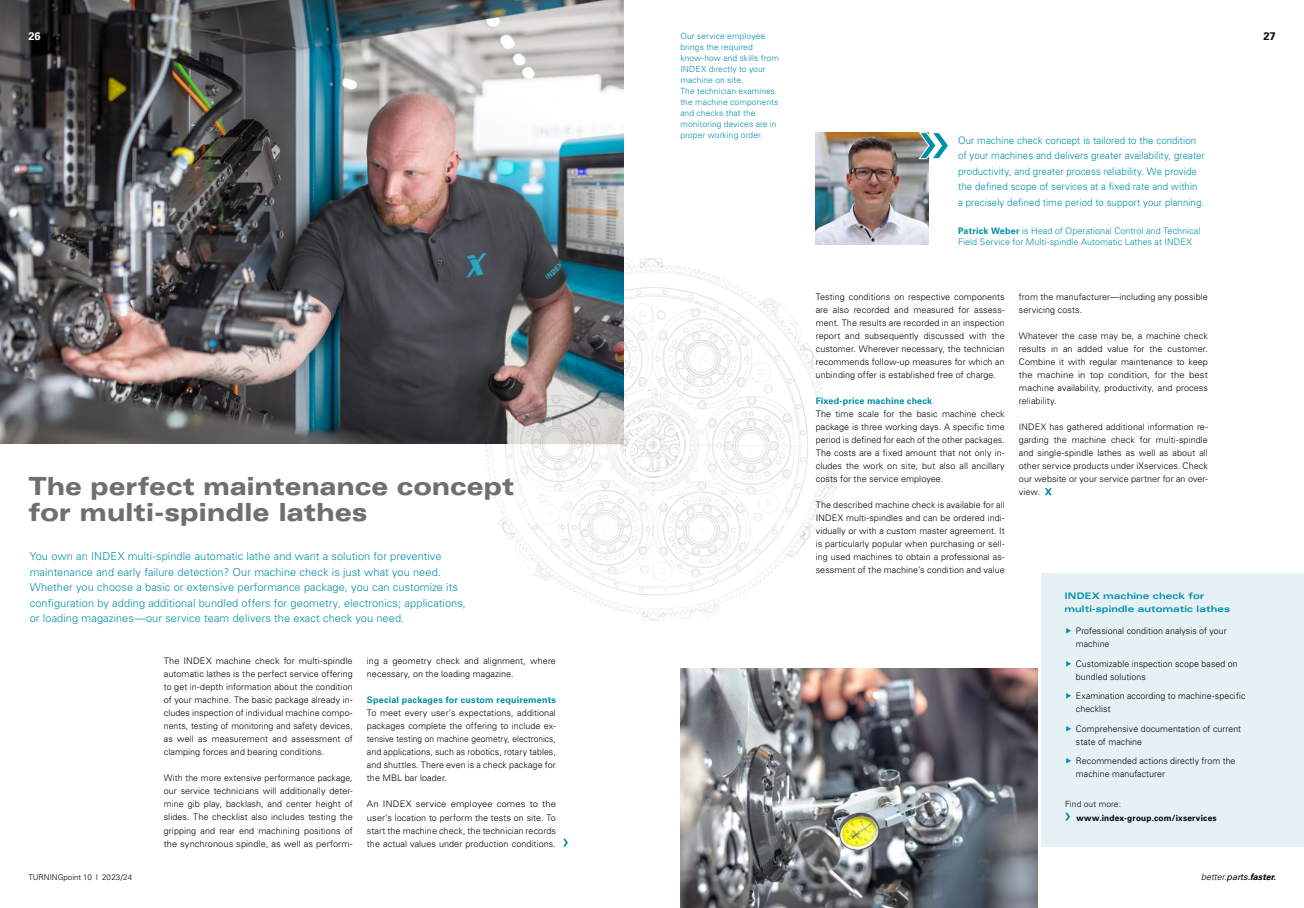
<style>
.page{position:relative;width:1304px;height:908px;background:#fff}
.page>*{position:absolute;margin:0;border:0;box-sizing:border-box;transform-origin:0 0}
.t1{font:900 expanded 25px/26px "Univers";letter-spacing:-.01em;color:#706f6f;scale:.91 1}
.t2{font:300 11px/15.5px "Univers";letter-spacing:.005em;color:#008fa8}
.t3{font:700 11px "Univers";color:#fff}
.t4{font:700 11px "Univers";color:#000}
.t5{font:300 10.2px/15.5px "Univers";letter-spacing:.005em;color:#008fa8;scale:.95 1}
.t6{font:300 9px/13px "Univers";letter-spacing:.005em;color:#000;text-align:justify}
.t7{font:300 9px/13px "Univers";letter-spacing:.005em;color:#000;text-align:justify;scale:1.05 1}
.t8{font:300 9px/11px "Univers";letter-spacing:.005em;color:#008fa8}
.t9{font:700 9px "Univers";letter-spacing:.02em;color:#008fa8}
.t10{font:700 expanded 9px/13px "Univers";letter-spacing:.005em;color:#008fa8}
.t11{font:italic 300 9px "Univers";color:#000}
.t12{font:300 8.5px/11px "Univers";letter-spacing:.01em;color:#008fa8}
.t13{font:700 8.5px "Univers";letter-spacing:.025em;color:#000}
.t14{font:300 8.5px "Univers";letter-spacing:.01em;color:#000}
.t15{font:300 8px "Univers";color:#000}
.s1{font-weight:700}
.s2{font-weight:400}
</style>
<div class="page">
<img style="left:0;top:0;width:624px;height:443px">
<img style="left:447px;top:242px;width:391px;height:379px">
<img style="left:816px;top:132px;width:113px;height:113px">
<img style="left:680px;top:668px;width:357px;height:239px">
<svg style="left:1045px;top:488px;width:7px;height:7px"></svg>
<svg style="left:919px;top:132px;width:29px;height:27px"></svg>
<svg style="left:563px;top:838px;width:5px;height:8px"></svg>
<div style="left:1042px;top:573px;width:262px;height:273px;background:#e6f1f5"></div>
<svg style="left:1065px;top:812px;width:5px;height:8px"></svg>
<p class="t3" style="left:28px;top:29px;width:14px">26</p>
<p class="t4" style="left:1263px;top:29px;width:14px">27</p>
<p class="t12" style="left:680px;top:31px;width:100px">Our service employee brings the required know-how and skills from<br>INDEX directly to your machine on site.<br>The technician examines the machine components and checks that the monitoring devices are in proper working order.</p>
<p class="t5" style="left:958px;top:132px;width:261px">Our machine check concept is tailored to the condition of your machines and delivers greater availability, greater productivity, and greater process reliability. We provide the defined scope of services at a fixed rate and within a precisely defined time period to support your planning.</p>
<p class="t8" style="left:958px;top:225px;width:244px"><span class="s1">Patrick Weber</span> is Head of Operational Control and Technical<br>Field Service for Multi-spindle Automatic Lathes at INDEX</p>
<h1 class="t1" style="left:28px;top:473px;width:535px">The perfect maintenance concept for multi-spindle lathes</h1>
<p class="t2" style="left:30px;top:548px;width:438px">You own an INDEX multi-spindle automatic lathe and want a solution for preventive maintenance and early failure detection? Our machine check is just what you need.<br>Whether you choose a basic or extensive performance package, you can customize its configuration by adding additional bundled offers for geometry, electronics; applications, or loading magazines—our service team delivers the exact check you need.</p>
<p class="t6" style="left:164px;top:654px;width:190px">The INDEX machine check for multi-spindle automatic lathes is the perfect service offering to get in-depth information about the condition of your machine. The basic package already in&shy;cludes inspection of individual machine compo&shy;nents, testing of monitoring and safety devices, as well as measurement and assessment of clamping forces and bearing conditions.</p>
<p class="t6" style="left:164px;top:771px;width:190px">With the more extensive performance package, our service technicians will additionally deter&shy;mine gib play, backlash, and center height of slides. The checklist also includes testing the gripping and rear end machining positions of the synchronous spindle, as well as perform-</p>
<p class="t6" style="left:367px;top:654px;width:190px">ing a geometry check and alignment, where necessary, on the loading magazine.</p>
<p class="t9" style="left:367px;top:694px;width:190px">Special packages for custom requirements</p>
<p class="t6" style="left:367px;top:706px;width:190px">To meet every user’s expectations, additional packages complete the offering to include ex&shy;tensive testing on machine geometry, electronics, and applications, such as robotics, rotary tables, and shuttles. There even is a check package for the MBL bar loader.</p>
<p class="t7" style="left:367px;top:797px;width:181px">An INDEX service employee comes to the user’s location to perform the tests on site. To start the machine check, the technician records the actual values under production conditions.</p>
<p class="t6" style="left:816px;top:290px;width:190px">Testing conditions on respective components are also recorded and measured for assess&shy;ment. The results are recorded in an inspection report and subsequently discussed with the customer. Wherever necessary, the technician recommends follow-up measures for which an unbinding offer is established free of charge.</p>
<p class="t9" style="left:816px;top:395px;width:118px">Fixed-price machine check</p>
<p class="t6" style="left:816px;top:407px;width:190px">The time scale for the basic machine check package is three working days. A specific time period is defined for each of the other packages.<br>The costs are a fixed amount that not only in&shy;cludes the work on site, but also all ancillary costs for the service employee.</p>
<p class="t6" style="left:816px;top:498px;width:190px">The described machine check is available for all INDEX multi-spindles and can be ordered indi&shy;vidually or with a custom master agreement. It is particularly popular when purchasing or sell&shy;ing used machines to obtain a professional as&shy;sessment of the machine’s condition and value</p>
<p class="t6" style="left:1019px;top:290px;width:190px">from the manufacturer—including any possible servicing costs.</p>
<p class="t6" style="left:1019px;top:329px;width:190px">Whatever the case may be, a machine check results in an added value for the customer.<br>Combine it with regular maintenance to keep the machine in top condition, for the best machine availability, productivity, and process reliability.</p>
<p class="t6" style="left:1019px;top:420px;width:190px">INDEX has gathered additional information re&shy;garding the machine check for multi-spindle and single-spindle lathes as well as about all other service products under iXservices. Check our website or your service partner for an over&shy;view.</p>
<p class="t10" style="left:1064px;top:589px;width:167px">INDEX machine check for multi-spindle automatic lathes</p>
<p class="t6" style="left:1076px;top:624px;width:152px">Professional condition analysis of your machine</p>
<p class="t6" style="left:1076px;top:657px;width:163px">Customizable inspection scope based on bundled solutions</p>
<p class="t6" style="left:1076px;top:689px;width:171px">Examination according to machine-specific checklist</p>
<p class="t6" style="left:1076px;top:722px;width:167px">Comprehensive documentation of current state of machine</p>
<p class="t6" style="left:1076px;top:754px;width:161px">Recommended actions directly from the machine manufacturer</p>
<p class="t14" style="left:1065px;top:799px;width:58px">Find out more:</p>
<p class="t13" style="left:1076px;top:812px;width:142px">www.index-group.com/ixservices</p>
<p class="t15" style="left:28px;top:872px;width:105px">TURNINGpoint 10 I 2023/24</p>
<p class="t11" style="left:1201px;top:871px;width:76px">better.<span class="s2">parts.</span><span class="s1">faster.</span></p>
</div>
